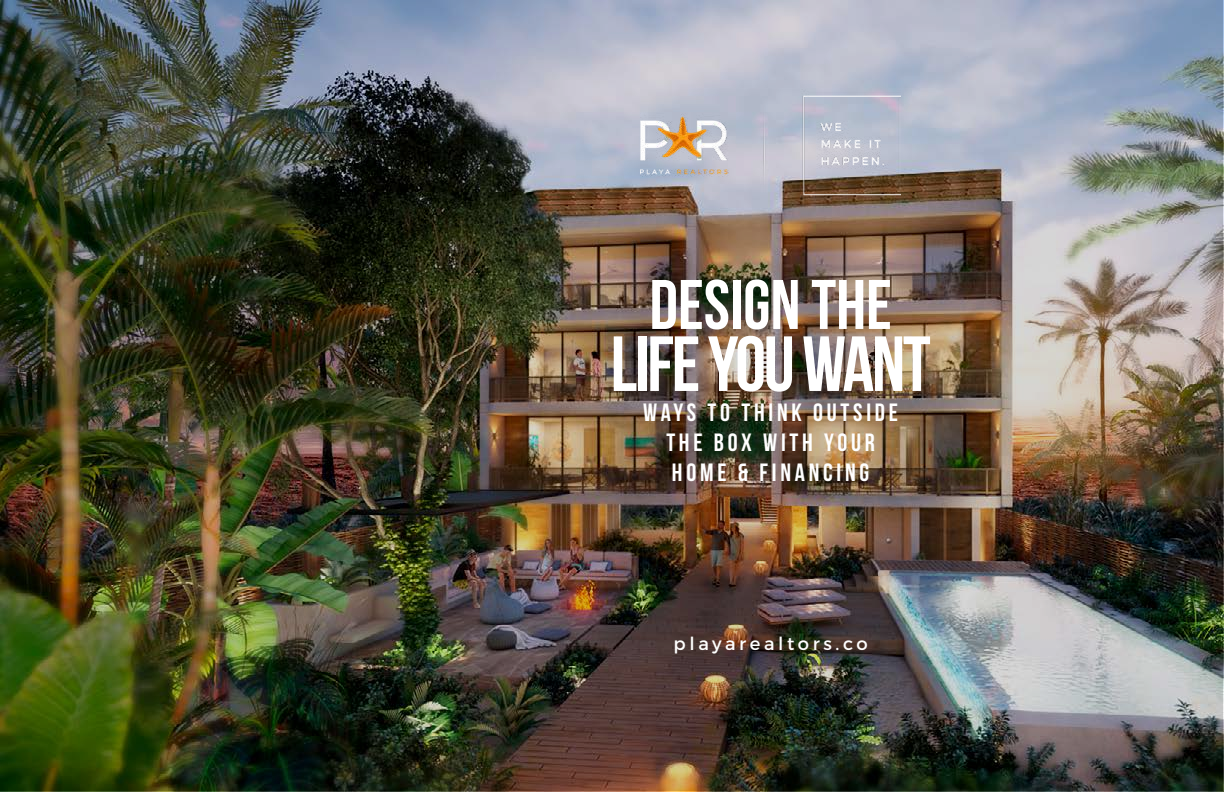
<style>
.page{position:relative;width:1224px;height:792px;background:#fff}
.page>*{position:absolute;margin:0;border:0;box-sizing:border-box;transform-origin:0 0}
.t1{font:78px "Bebas Neue";letter-spacing:-.03em;color:#fff}
.t2{font:70px "Bebas Neue";color:#fff}
.t3{font:25px/30px "Bebas Neue";letter-spacing:.15em;color:#fff;text-align:center}
.t4{font:18px "Montserrat";letter-spacing:.2em;color:#fff}
</style>
<div class="page">
<img style="left:0;top:0;width:1224px;height:792px">
<img style="left:641px;top:90px;width:259px;height:135px">
<h2 class="t2" style="left:649px;top:266px;width:244px">DESIGN THE</h2>
<h1 class="t1" style="left:611px;top:321px;width:322px">LIFE YOU WANT</h1>
<p class="t3" style="left:643px;top:397px;width:256px">WAYS TO THINK OUTSIDE<br>THE BOX WITH YOUR<br>HOME &amp; FINANCING</p>
<p class="t4" style="left:674px;top:629px;width:196px">playarealtors.co</p>
</div>
